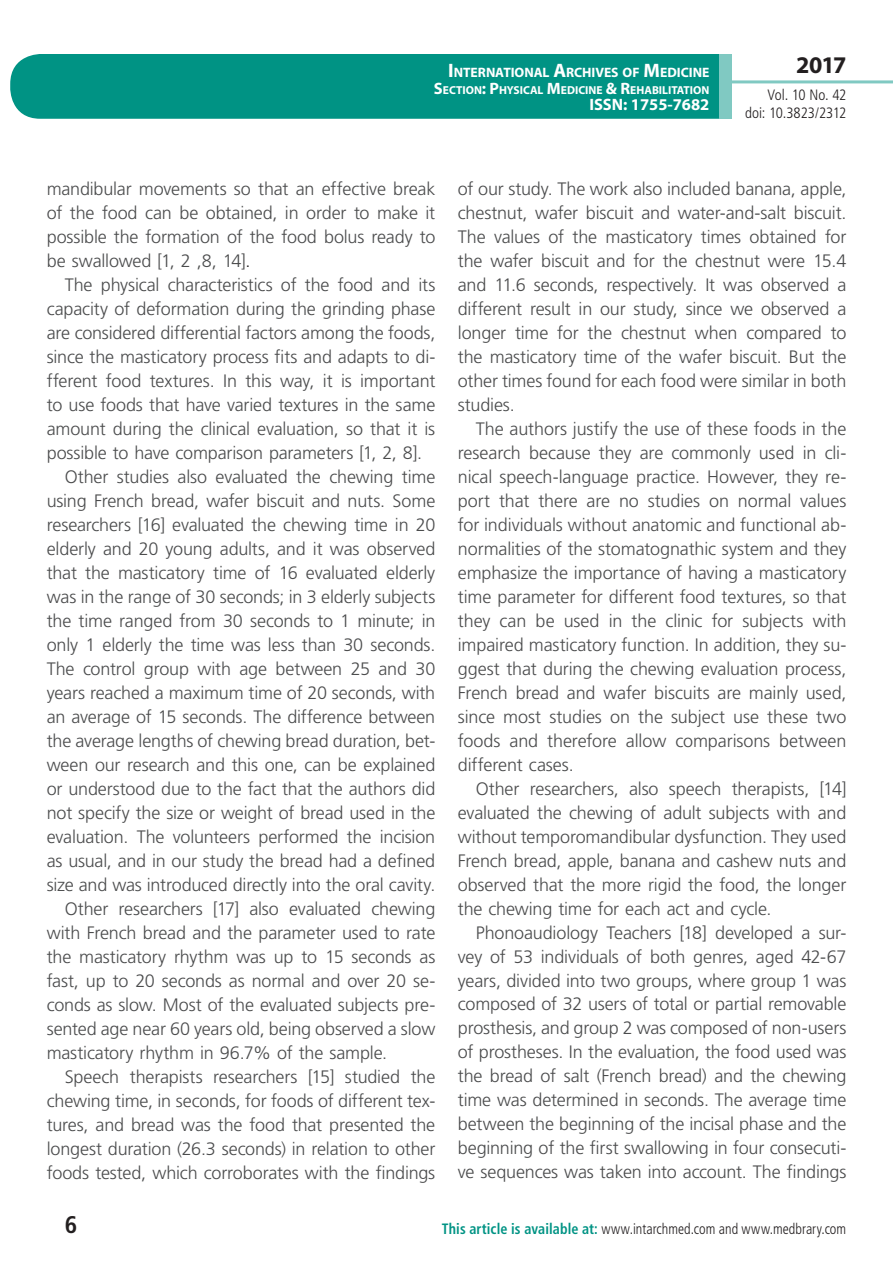
<style>
.page{position:relative;width:893px;height:1263px;background:#fff}
.page>*{position:absolute;margin:0;border:0;box-sizing:border-box;transform-origin:0 0}
.t1{font:700 24px "Myriad Pro";color:#231f20}
.t2{font:700 condensed 24px "Frutiger LT Std";color:#231f20}
.t3{font:300 18px/24px "Frutiger LT Std";letter-spacing:-.01em;color:#4b4c4d;text-align:justify}
.t4{font:700 16.5px "Myriad Pro";color:#fff}
.t5{font:300 condensed 15px "Frutiger LT Std";color:#231f20;scale:.94 1}
.t6{font:300 condensed 15px/18px "Frutiger LT Std";color:#231f20;text-align:right}
.t7{font:700 13.65px "Myriad Pro";letter-spacing:-.005em;color:#fff}
.t8{font:700 11.55px "Myriad Pro";color:#fff}
.s1{font-size:19.5px}
.s2{font-size:16.5px}
.s3{color:#231f20}
.s4{font-weight:700;color:#009384}
</style>
<div class="page">
<div style="left:10px;top:54px;width:775px;height:65px;background:#009384;border-radius:30px"></div>
<div style="left:732px;top:0;width:161px;height:157px;background:#fff"></div>
<hr style="left:730px;top:80px;width:163px;height:3px;background:#80c9c2">
<div style="left:719px;top:54px;width:13px;height:65px;background:#80c9c2"></div>
<p class="t7" style="left:448px;top:64px;width:263px"><span class="s1">I</span>NTERNATIONAL <span class="s1">A</span>RCHIVES OF <span class="s1">M</span>EDICINE</p>
<p class="t8" style="left:434px;top:82px;width:277px"><span class="s2">S</span>ECTION<span class="s2">: P</span>HYSICAL <span class="s2">M</span>EDICINE <span class="s2">&amp; R</span>EHABILITATION</p>
<p class="t4" style="left:589px;top:94px;width:122px">ISSN: 1755-7682</p>
<h1 class="t1" style="left:796px;top:49px;width:52px">2017</h1>
<p class="t6" style="left:745px;top:86px;width:103px">Vol. 10 No. 42 doi: 10.3823/2312</p>
<p class="t3" style="left:47px;top:177px;width:390px">mandibular movements so that an effective break of the food can be obtained, in order to make it possible the formation of the food bolus ready to be swallowed [1, 2 ,8, 14]<span class="s3">.</span></p>
<p class="t3" style="left:65px;top:273px;width:372px">The physical characteristics of the food and its</p>
<p class="t3" style="left:47px;top:297px;width:390px">capacity of deformation during the grinding phase</p>
<p class="t3" style="left:47px;top:321px;width:390px">are considered differential factors among the foods,</p>
<p class="t3" style="left:47px;top:345px;width:390px">since the masticatory process fits and adapts to di-</p>
<p class="t3" style="left:47px;top:369px;width:390px">fferent food textures. In this way, it is important</p>
<p class="t3" style="left:47px;top:393px;width:390px">to use foods that have varied textures in the same</p>
<p class="t3" style="left:47px;top:417px;width:390px">amount during the clinical evaluation, so that it is</p>
<p class="t3" style="left:47px;top:441px;width:377px">possible to have comparison parameters [1, 2, 8].</p>
<p class="t3" style="left:65px;top:465px;width:372px">Other studies also evaluated the chewing time</p>
<p class="t3" style="left:47px;top:489px;width:390px">using French bread, wafer biscuit and nuts. Some</p>
<p class="t3" style="left:47px;top:513px;width:390px">researchers [16] evaluated the chewing time in 20</p>
<p class="t3" style="left:47px;top:537px;width:390px">elderly and 20 young adults, and it was observed</p>
<p class="t3" style="left:47px;top:561px;width:390px">that the masticatory time of 16 evaluated elderly</p>
<p class="t3" style="left:47px;top:585px;width:390px">was in the range of 30 seconds; in 3 elderly subjects</p>
<p class="t3" style="left:47px;top:609px;width:390px">the time ranged from 30 seconds to 1 minute; in</p>
<p class="t3" style="left:47px;top:633px;width:390px">only 1 elderly the time was less than 30 seconds.</p>
<p class="t3" style="left:47px;top:657px;width:390px">The control group with age between 25 and 30</p>
<p class="t3" style="left:47px;top:681px;width:390px">years reached a maximum time of 20 seconds, with</p>
<p class="t3" style="left:47px;top:705px;width:390px">an average of 15 seconds. The difference between</p>
<p class="t3" style="left:47px;top:729px;width:390px">the average lengths of chewing bread duration, bet-</p>
<p class="t3" style="left:47px;top:753px;width:390px">ween our research and this one, can be explained</p>
<p class="t3" style="left:47px;top:777px;width:390px">or understood due to the fact that the authors did</p>
<p class="t3" style="left:47px;top:801px;width:390px">not specify the size or weight of bread used in the</p>
<p class="t3" style="left:47px;top:825px;width:390px">evaluation. The volunteers performed the incision</p>
<p class="t3" style="left:47px;top:849px;width:390px">as usual, and in our study the bread had a defined</p>
<p class="t3" style="left:47px;top:873px;width:390px">size and was introduced directly into the oral cavity.</p>
<p class="t3" style="left:65px;top:897px;width:372px">Other researchers [17] also evaluated chewing</p>
<p class="t3" style="left:47px;top:921px;width:390px">with French bread and the parameter used to rate</p>
<p class="t3" style="left:47px;top:945px;width:390px">the masticatory rhythm was up to 15 seconds as</p>
<p class="t3" style="left:47px;top:969px;width:390px">fast, up to 20 seconds as normal and over 20 se-</p>
<p class="t3" style="left:47px;top:993px;width:390px">conds as slow. Most of the evaluated subjects pre-</p>
<p class="t3" style="left:47px;top:1017px;width:390px">sented age near 60 years old, being observed a slow</p>
<p class="t3" style="left:47px;top:1041px;width:342px">masticatory rhythm in 96.7% of the sample.</p>
<p class="t3" style="left:65px;top:1065px;width:372px">Speech therapists researchers [15] studied the</p>
<p class="t3" style="left:47px;top:1089px;width:390px">chewing time, in seconds, for foods of different tex-</p>
<p class="t3" style="left:47px;top:1113px;width:390px">tures, and bread was the food that presented the</p>
<p class="t3" style="left:47px;top:1137px;width:390px">longest duration (26.3 seconds) in relation to other</p>
<p class="t3" style="left:47px;top:1161px;width:390px">foods tested, which corroborates with the findings</p>
<p class="t3" style="left:458px;top:177px;width:390px">of our study. The work also included banana, apple, chestnut, wafer biscuit and water-and-salt biscuit.<br>The values of the masticatory times obtained for the wafer biscuit and for the chestnut were 15.4 and 11.6 seconds, respectively. It was observed a different result in our study, since we observed a longer time for the chestnut when compared to the masticatory time of the wafer biscuit. But the other times found for each food were similar in both studies.</p>
<p class="t3" style="left:458px;top:417px;width:390px;text-indent:18px">The authors justify the use of these foods in the research because they are commonly used in cli&shy;nical speech-language practice. However, they re&shy;port that there are no studies on normal values for individuals without anatomic and functional ab&shy;normalities of the stomatognathic system and they emphasize the importance of having a masticatory time parameter for different food textures, so that they can be used in the clinic for subjects with impaired masticatory function. In addition, they su&shy;ggest that during the chewing evaluation process, French bread and wafer biscuits are mainly used, since most studies on the subject use these two foods and therefore allow comparisons between different cases.</p>
<p class="t3" style="left:458px;top:776px;width:390px;text-indent:18px">Other researchers, also speech therapists, [14] evaluated the chewing of adult subjects with and without temporomandibular dysfunction. They used French bread, apple, banana and cashew nuts and observed that the more rigid the food, the longer the chewing time for each act and cycle.</p>
<p class="t3" style="left:458px;top:920px;width:390px;text-indent:18px">Phonoaudiology Teachers [18] developed a sur&shy;vey of 53 individuals of both genres, aged 42-67 years, divided into two groups, where group 1 was composed of 32 users of total or partial removable prosthesis, and group 2 was composed of non-users of prostheses. In the evaluation, the food used was the bread of salt (French bread) and the chewing time was determined in seconds. The average time between the beginning of the incisal phase and the beginning of the first swallowing in four consecuti&shy;ve sequences was taken into account. The findings</p>
<h1 class="t2" style="left:65px;top:1210px;width:14px">6</h1>
<p class="t5" style="left:442px;top:1220px;width:432px"><span class="s4">This article is available at:</span> www.intarchmed.com and www.medbrary.com</p>
</div>
